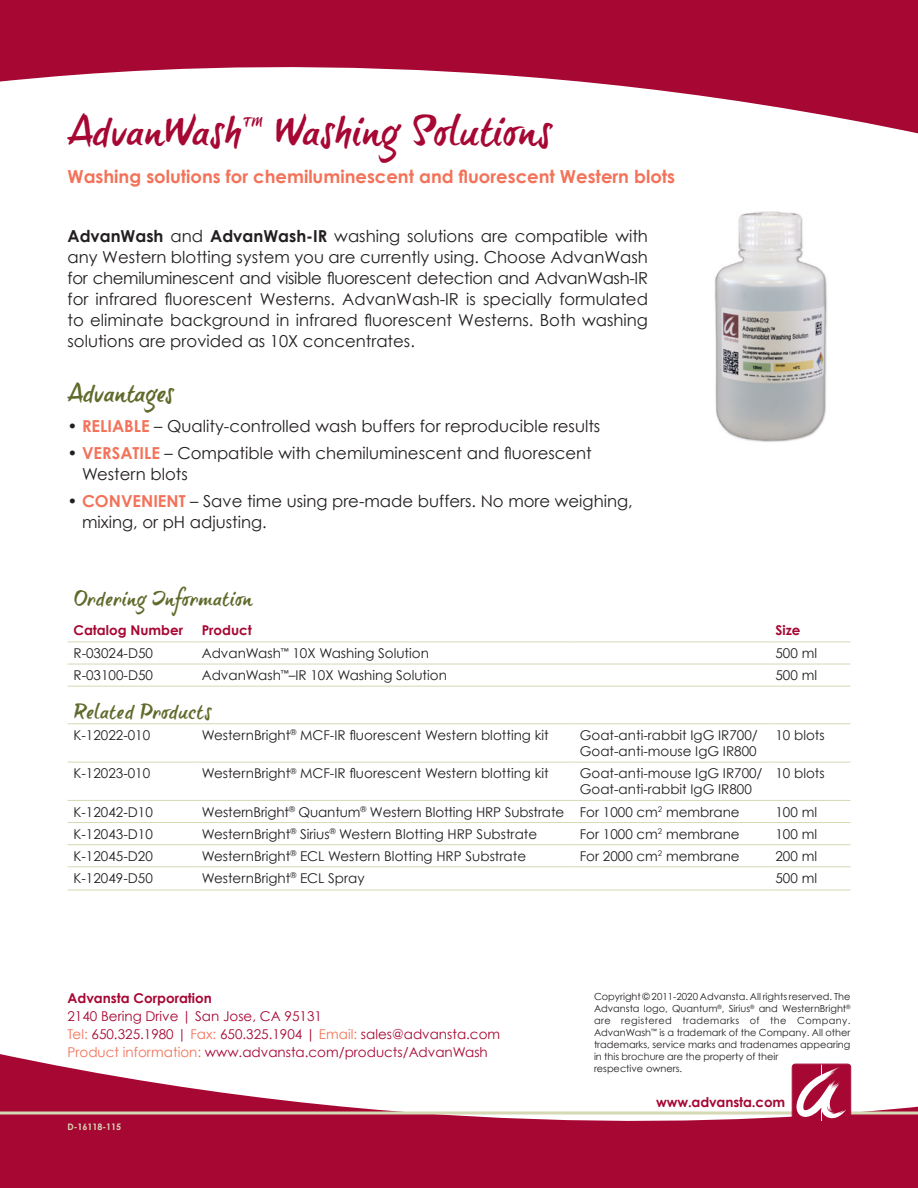
<style>
.page{position:relative;width:918px;height:1188px;background:#fff}
.page>*{position:absolute;margin:0;border:0;box-sizing:border-box;transform-origin:0 0}
.t1{font:39px "brush tip Terrence";letter-spacing:-.01em;color:#a60733}
.t2{font:24px "brush tip Terrence";letter-spacing:-.015em;color:#616a2c}
.t3{font:19.5px "brush tip Terrence";color:#616a2c}
.t4{font:700 18px "Century Gothic";color:#f37259}
.t5{font:16.5px/21px "Century Gothic";color:#231f20}
.t6{font:13.5px "Century Gothic";color:#231f20}
.t7{font:13.5px "Century Gothic";color:#a60733}
.t8{font:700 13.5px "Century Gothic";color:#a60733}
.t9{font:9.75px/12px "Century Gothic";color:#231f20}
.t10{font:700 9px "Century Gothic";letter-spacing:-.005em;color:#d5d9b4}
.s1{font-weight:700}
.s2{font-weight:700;color:#f37259}
.s3{color:#f37259}
</style>
<div class="page">
<svg style="left:0;top:0;width:918px;height:134px;fill:#a60733"></svg>
<svg style="left:0;top:1054px;width:918px;height:134px;fill:#a60733"></svg>
<hr style="left:0;top:1112px;width:918px;height:2px;background:#d5d9b4">
<svg style="left:792px;top:1064px;width:59px;height:59px"></svg>
<div style="left:792px;top:1064px;width:59px;height:59px;border:1px solid #a60733;border-radius:3px"></div>
<img style="left:714px;top:211px;width:113px;height:231px">
<hr style="left:68px;top:642px;width:128px;height:1px;background:#d5d9b4">
<hr style="left:196px;top:642px;width:378px;height:1px;background:#d5d9b4">
<hr style="left:574px;top:642px;width:196px;height:1px;background:#d5d9b4">
<hr style="left:770px;top:642px;width:80px;height:1px;background:#d5d9b4">
<hr style="left:68px;top:664px;width:128px;height:1px;background:#d5d9b4">
<hr style="left:196px;top:664px;width:378px;height:1px;background:#d5d9b4">
<hr style="left:574px;top:664px;width:196px;height:1px;background:#d5d9b4">
<hr style="left:770px;top:664px;width:80px;height:1px;background:#d5d9b4">
<hr style="left:68px;top:686px;width:128px;height:1px;background:#d5d9b4">
<hr style="left:196px;top:686px;width:378px;height:1px;background:#d5d9b4">
<hr style="left:574px;top:686px;width:196px;height:1px;background:#d5d9b4">
<hr style="left:770px;top:686px;width:80px;height:1px;background:#d5d9b4">
<hr style="left:68px;top:723px;width:128px;height:1px;background:#d5d9b4">
<hr style="left:196px;top:723px;width:378px;height:1px;background:#d5d9b4">
<hr style="left:574px;top:723px;width:196px;height:1px;background:#d5d9b4">
<hr style="left:770px;top:723px;width:80px;height:1px;background:#d5d9b4">
<hr style="left:68px;top:762px;width:128px;height:1px;background:#d5d9b4">
<hr style="left:196px;top:762px;width:378px;height:1px;background:#d5d9b4">
<hr style="left:574px;top:762px;width:196px;height:1px;background:#d5d9b4">
<hr style="left:770px;top:762px;width:80px;height:1px;background:#d5d9b4">
<hr style="left:68px;top:800px;width:128px;height:1px;background:#d5d9b4">
<hr style="left:196px;top:800px;width:378px;height:1px;background:#d5d9b4">
<hr style="left:574px;top:800px;width:196px;height:1px;background:#d5d9b4">
<hr style="left:770px;top:800px;width:80px;height:1px;background:#d5d9b4">
<hr style="left:68px;top:822px;width:128px;height:1px;background:#d5d9b4">
<hr style="left:196px;top:822px;width:378px;height:1px;background:#d5d9b4">
<hr style="left:574px;top:822px;width:196px;height:1px;background:#d5d9b4">
<hr style="left:770px;top:822px;width:80px;height:1px;background:#d5d9b4">
<hr style="left:68px;top:844px;width:128px;height:1px;background:#d5d9b4">
<hr style="left:196px;top:844px;width:378px;height:1px;background:#d5d9b4">
<hr style="left:574px;top:844px;width:196px;height:1px;background:#d5d9b4">
<hr style="left:770px;top:844px;width:80px;height:1px;background:#d5d9b4">
<hr style="left:68px;top:866px;width:128px;height:1px;background:#d5d9b4">
<hr style="left:196px;top:866px;width:378px;height:1px;background:#d5d9b4">
<hr style="left:574px;top:866px;width:196px;height:1px;background:#d5d9b4">
<hr style="left:770px;top:866px;width:80px;height:1px;background:#d5d9b4">
<hr style="left:68px;top:890px;width:128px;height:1px;background:#d5d9b4">
<hr style="left:196px;top:890px;width:378px;height:1px;background:#d5d9b4">
<hr style="left:574px;top:890px;width:196px;height:1px;background:#d5d9b4">
<hr style="left:770px;top:890px;width:80px;height:1px;background:#d5d9b4">
<p class="t1" style="left:68px;top:108px;width:487px">AdvanWash<sup>™</sup> Washing Solutions</p>
<p class="t4" style="left:68px;top:165px;width:609px">Washing solutions for chemiluminescent and fluorescent Western blots</p>
<p class="t5" style="left:68px;top:225px;width:582px;text-align:justify"><span class="s1">AdvanWash</span> and <span class="s1">AdvanWash-IR</span> washing solutions are compatible with any Western blotting system you are currently using. Choose AdvanWash for chemiluminescent and visible fluorescent detection and AdvanWash-IR for infrared fluorescent Westerns. AdvanWash-IR is specially formulated to eliminate background in infrared fluorescent Westerns. Both washing solutions are provided as 10X concentrates.</p>
<p class="t2" style="left:68px;top:379px;width:109px">Advantages</p>
<p class="t5" style="left:68px;top:416px;width:534px">• <span class="s2">RELIABLE</span> – Quality-controlled wash buffers for reproducible results</p>
<p class="t5" style="left:82px;top:443px;width:511px;text-indent:-15px">• <span class="s2">VERSATILE</span> – Compatible with chemiluminescent and fluorescent<br>Western blots</p>
<p class="t5" style="left:82px;top:491px;width:552px;text-indent:-15px">• <span class="s2">CONVENIENT</span> – Save time using pre-made buffers. No more weighing, mixing, or pH adjusting.</p>
<p class="t3" style="left:74px;top:587px;width:181px">Ordering Information</p>
<p class="t8" style="left:74px;top:621px;width:111px">Catalog Number</p>
<p class="t8" style="left:202px;top:621px;width:52px">Product</p>
<p class="t8" style="left:776px;top:621px;width:27px">Size</p>
<p class="t6" style="left:74px;top:645px;width:81px">R-03024-D50</p>
<p class="t6" style="left:202px;top:645px;width:229px">AdvanWash<sup>™</sup> 10X Washing Solution</p>
<p class="t6" style="left:776px;top:645px;width:43px">500 ml</p>
<p class="t6" style="left:74px;top:667px;width:81px">R-03100-D50</p>
<p class="t6" style="left:202px;top:667px;width:247px">AdvanWash<sup>™</sup>–IR 10X Washing Solution</p>
<p class="t6" style="left:776px;top:667px;width:43px">500 ml</p>
<p class="t3" style="left:74px;top:700px;width:140px">Related Products</p>
<p class="t6" style="left:74px;top:727px;width:78px">K-12022-010</p>
<p class="t6" style="left:202px;top:727px;width:349px">WesternBright<sup>®</sup> MCF-IR fluorescent Western blotting kit</p>
<p class="t6" style="left:580px;top:727px;width:180px">Goat-anti-rabbit IgG IR700/</p>
<p class="t6" style="left:580px;top:743px;width:178px">Goat-anti-mouse IgG IR800</p>
<p class="t6" style="left:776px;top:727px;width:51px">10 blots</p>
<p class="t6" style="left:74px;top:765px;width:78px">K-12023-010</p>
<p class="t6" style="left:202px;top:765px;width:349px">WesternBright<sup>®</sup> MCF-IR fluorescent Western blotting kit</p>
<p class="t6" style="left:580px;top:765px;width:184px">Goat-anti-mouse IgG IR700/</p>
<p class="t6" style="left:580px;top:781px;width:174px">Goat-anti-rabbit IgG IR800</p>
<p class="t6" style="left:776px;top:765px;width:51px">10 blots</p>
<p class="t6" style="left:74px;top:803px;width:81px">K-12042-D10</p>
<p class="t6" style="left:202px;top:803px;width:364px">WesternBright<sup>®</sup> Quantum<sup>®</sup> Western Blotting HRP Substrate</p>
<p class="t6" style="left:580px;top:803px;width:161px">For 1000 cm<sup>2</sup> membrane</p>
<p class="t6" style="left:776px;top:803px;width:43px">100 ml</p>
<p class="t6" style="left:74px;top:826px;width:81px">K-12043-D10</p>
<p class="t6" style="left:202px;top:826px;width:337px">WesternBright<sup>®</sup> Sirius<sup>®</sup> Western Blotting HRP Substrate</p>
<p class="t6" style="left:580px;top:826px;width:161px">For 1000 cm<sup>2</sup> membrane</p>
<p class="t6" style="left:776px;top:826px;width:43px">100 ml</p>
<p class="t6" style="left:74px;top:848px;width:81px">K-12045-D20</p>
<p class="t6" style="left:202px;top:848px;width:326px">WesternBright<sup>®</sup> ECL Western Blotting HRP Substrate</p>
<p class="t6" style="left:580px;top:848px;width:161px">For 2000 cm<sup>2</sup> membrane</p>
<p class="t6" style="left:776px;top:848px;width:43px">200 ml</p>
<p class="t6" style="left:74px;top:870px;width:81px">K-12049-D50</p>
<p class="t6" style="left:202px;top:870px;width:164px">WesternBright<sup>®</sup> ECL Spray</p>
<p class="t6" style="left:776px;top:870px;width:43px">500 ml</p>
<p class="t8" style="left:68px;top:990px;width:146px">Advansta Corporation</p>
<p class="t7" style="left:68px;top:1008px;width:256px">2140 Bering Drive | San Jose, CA 95131</p>
<p class="t7" style="left:68px;top:1026px;width:434px"><span class="s3">Tel:</span> 650.325.1980 | <span class="s3">Fax:</span> 650.325.1904 | <span class="s3">Email:</span> sales@advansta.com</p>
<p class="t7" style="left:68px;top:1044px;width:422px"><span class="s3">Product information:</span> www.advansta.com/products/AdvanWash</p>
<p class="t10" style="left:68px;top:1121px;width:55px">D-16118-115</p>
<p class="t9" style="left:594px;top:991px;width:258px">Copyright © 2011-2020 Advansta. All rights reserved. The Advansta logo, Quantum<sup>®</sup>, Sirius<sup>®</sup> and WesternBright<sup>® </sup>are registered trademarks of the Company.<br>AdvanWash<sup>™</sup> is a trademark of the Company. All other trademarks, service marks and tradenames appearing in this brochure are the property of their<br>respective owners.</p>
<p class="t8" style="left:656px;top:1093px;width:131px">www.advansta.com</p>
</div>
